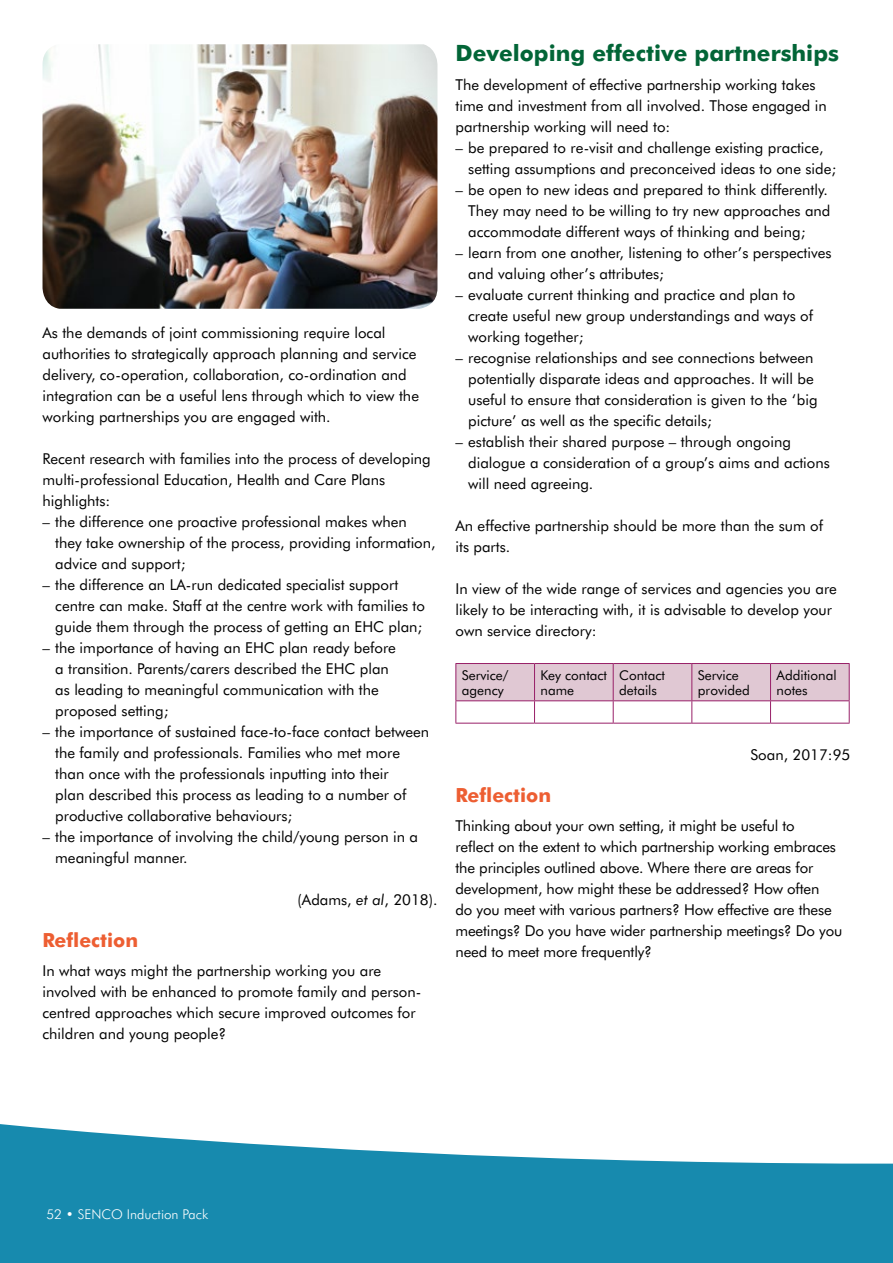
<style>
.page{position:relative;width:893px;height:1263px;background:#fff}
.page>*{position:absolute;margin:0;border:0;box-sizing:border-box;transform-origin:0 0}
.t1{font:700 22.5px "Futura BT";color:#026537}
.t2{font:700 19.5px "Futura BT";color:#ed5e32}
.t3{font:15px/21px "Futura BT";color:#000}
.t4{font:13.5px/15px "Futura BT";color:#000}
.t5{font:300 13.5px "Futura BT";color:#fff}
.s1{font-style:italic}
</style>
<div class="page">
<svg style="left:0;top:1124px;width:893px;height:139px;fill:#178aae"></svg>
<svg style="left:455px;top:663px;width:395px;height:60px"></svg>
<hr style="left:455px;top:723px;width:79px;height:1px;background:#982068">
<hr style="left:534px;top:723px;width:79px;height:1px;background:#982068">
<hr style="left:613px;top:723px;width:79px;height:1px;background:#982068">
<hr style="left:692px;top:723px;width:78px;height:1px;background:#982068">
<hr style="left:770px;top:723px;width:80px;height:1px;background:#982068">
<img style="left:43px;top:44px;width:394px;height:265px">
<p class="t3" style="left:43px;top:322px;width:378px">As the demands of joint commissioning require local authorities to strategically approach planning and service delivery, co-operation, collaboration, co-ordination and integration can be a useful lens through which to view the working partnerships you are engaged with.</p>
<p class="t3" style="left:43px;top:448px;width:390px">Recent research with families into the process of developing multi-professional Education, Health and Care Plans highlights:</p>
<p class="t3" style="left:55px;top:511px;width:382px;text-indent:-13px">– the difference one proactive professional makes when they take ownership of the process, providing information, advice and support;</p>
<p class="t3" style="left:55px;top:574px;width:371px;text-indent:-13px">– the difference an LA-run dedicated specialist support centre can make. Staff at the centre work with families to guide them through the process of getting an EHC plan;</p>
<p class="t3" style="left:55px;top:637px;width:342px;text-indent:-13px">– the importance of having an EHC plan ready before a transition. Parents/carers described the EHC plan as leading to meaningful communication with the proposed setting;</p>
<p class="t3" style="left:55px;top:721px;width:375px;text-indent:-13px">– the importance of sustained face-to-face contact between the family and professionals. Families who met more than once with the professionals inputting into their<br>plan described this process as leading to a number of productive collaborative behaviours;</p>
<p class="t3" style="left:55px;top:826px;width:364px;text-indent:-13px">– the importance of involving the child/young person in a meaningful manner.</p>
<p class="t3" style="left:298px;top:889px;width:141px">(Adams, <span class="s1">et al</span>, 2018).</p>
<h2 class="t2" style="left:43px;top:928px;width:97px">Reflection</h2>
<p class="t3" style="left:43px;top:960px;width:380px">In what ways might the partnership working you are involved with be enhanced to promote family and person&shy;centred approaches which secure improved outcomes for children and young people?</p>
<h1 class="t1" style="left:455px;top:39px;width:385px">Developing effective partnerships</h1>
<p class="t3" style="left:455px;top:74px;width:373px">The development of effective partnership working takes time and investment from all involved. Those engaged in partnership working will need to:</p>
<p class="t3" style="left:468px;top:137px;width:370px;text-indent:-13px">– be prepared to re-visit and challenge existing practice, setting assumptions and preconceived ideas to one side;</p>
<p class="t3" style="left:468px;top:179px;width:364px;text-indent:-13px">– be open to new ideas and prepared to think differently.<br>They may need to be willing to try new approaches and accommodate different ways of thinking and being;</p>
<p class="t3" style="left:468px;top:242px;width:365px;text-indent:-13px">– learn from one another, listening to other’s perspectives and valuing other’s attributes;</p>
<p class="t3" style="left:468px;top:284px;width:346px;text-indent:-13px">– evaluate current thinking and practice and plan to create useful new group understandings and ways of working together;</p>
<p class="t3" style="left:468px;top:347px;width:351px;text-indent:-13px">– recognise relationships and see connections between potentially disparate ideas and approaches. It will be useful to ensure that consideration is given to the ‘big picture’ as well as the specific details;</p>
<p class="t3" style="left:468px;top:431px;width:363px;text-indent:-13px">– establish their shared purpose – through ongoing dialogue a consideration of a group’s aims and actions will need agreeing.</p>
<p class="t3" style="left:455px;top:515px;width:369px">An effective partnership should be more than the sum of its parts.</p>
<p class="t3" style="left:455px;top:578px;width:383px">In view of the wide range of services and agencies you are likely to be interacting with, it is advisable to develop your own service directory:</p>
<p class="t4" style="left:462px;top:667px;width:48px">Service/ agency</p>
<p class="t4" style="left:540px;top:667px;width:68px">Key contact name</p>
<p class="t4" style="left:619px;top:667px;width:47px">Contact details</p>
<p class="t4" style="left:698px;top:667px;width:53px">Service provided</p>
<p class="t4" style="left:776px;top:667px;width:62px">Additional notes</p>
<p class="t3" style="left:751px;top:743px;width:101px">Soan, 2017:95</p>
<h2 class="t2" style="left:455px;top:783px;width:97px">Reflection</h2>
<p class="t3" style="left:455px;top:815px;width:388px">Thinking about your own setting, it might be useful to<br>reflect on the extent to which partnership working embraces the principles outlined above. Where there are areas for development, how might these be addressed? How often<br>do you meet with various partners? How effective are these meetings? Do you have wider partnership meetings? Do you need to meet more frequently?</p>
<p class="t5" style="left:46px;top:1206px;width:163px">52 • SENCO Induction Pack</p>
</div>
